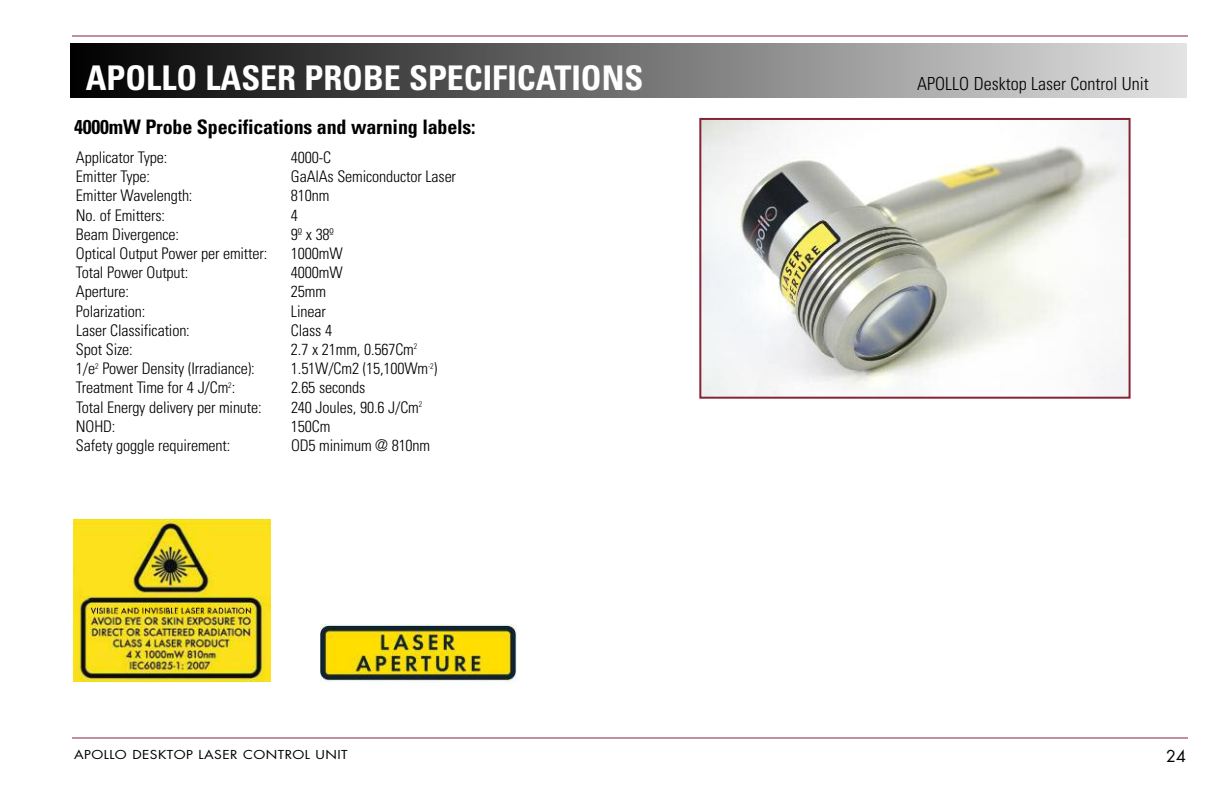
<style>
.page{position:relative;width:1224px;height:792px;background:#fff}
.page>*{position:absolute;margin:0;border:0;box-sizing:border-box;transform-origin:0 0}
.t1{font:700 condensed 34px "Univers";color:#fff}
.t2{font:700 condensed 20px "Univers";letter-spacing:-.01em;color:#000}
.t3{font:300 condensed 18px "Univers";color:#000}
.t4{font:300 condensed 16px "Univers";letter-spacing:-.01em;color:#000}
.t5{font:16px "Futura";color:#000}
.t6{font:12px "Futura";letter-spacing:.03em;color:#000;scale:1.15 1}
</style>
<div class="page">
<hr style="left:72px;top:36px;width:1116px;height:1px;background:#862336">
<hr style="left:72px;top:738px;width:1116px;height:1px;background:#862336">
<div style="left:71px;top:44px;width:1116px;height:54px;background:linear-gradient(to right,#000,#e3e3e3)"></div>
<img style="left:73px;top:519px;width:198px;height:162px">
<img style="left:320px;top:624px;width:197px;height:58px">
<img style="left:702px;top:121px;width:426px;height:275px">
<div style="left:699px;top:118px;width:432px;height:281px;border:2px solid #862336"></div>
<h1 class="t1" style="left:86px;top:57px;width:559px">APOLLO LASER PROBE SPECIFICATIONS</h1>
<p class="t2" style="left:74px;top:114px;width:403px">4000mW Probe Specifications and warning labels:</p>
<p class="t4" style="left:76px;top:148px;width:93px">Applicator Type:</p>
<p class="t4" style="left:291px;top:148px;width:42px">4000-C</p>
<p class="t4" style="left:76px;top:167px;width:75px">Emitter Type:</p>
<p class="t4" style="left:291px;top:167px;width:167px">GaAlAs Semiconductor Laser</p>
<p class="t4" style="left:76px;top:186px;width:118px">Emitter Wavelength:</p>
<p class="t4" style="left:291px;top:186px;width:40px">810nm</p>
<p class="t4" style="left:76px;top:205px;width:91px">No. of Emitters:</p>
<p class="t4" style="left:291px;top:205px;width:9px">4</p>
<p class="t4" style="left:76px;top:225px;width:105px">Beam Divergence:</p>
<p class="t4" style="left:291px;top:225px;width:44px">9º x 38º</p>
<p class="t4" style="left:76px;top:244px;width:193px">Optical Output Power per emitter:</p>
<p class="t4" style="left:291px;top:244px;width:53px">1000mW</p>
<p class="t4" style="left:76px;top:263px;width:114px">Total Power Output:</p>
<p class="t4" style="left:291px;top:263px;width:53px">4000mW</p>
<p class="t4" style="left:76px;top:282px;width:55px">Aperture:</p>
<p class="t4" style="left:291px;top:282px;width:37px">25mm</p>
<p class="t4" style="left:76px;top:301px;width:71px">Polarization:</p>
<p class="t4" style="left:291px;top:301px;width:36px">Linear</p>
<p class="t4" style="left:76px;top:321px;width:115px">Laser Classification:</p>
<p class="t4" style="left:291px;top:321px;width:43px">Class 4</p>
<p class="t4" style="left:76px;top:340px;width:58px">Spot Size:</p>
<p class="t4" style="left:291px;top:340px;width:128px">2.7 x 21mm, 0.567Cm<sup>2</sup></p>
<p class="t4" style="left:76px;top:359px;width:180px">1/e<sup>2</sup> Power Density (Irradiance):</p>
<p class="t4" style="left:291px;top:359px;width:148px">1.51W/Cm2 (15,100Wm<sup>-2</sup>)</p>
<p class="t4" style="left:76px;top:378px;width:161px">Treatment Time for 4 J/Cm<sup>2</sup>:</p>
<p class="t4" style="left:291px;top:378px;width:76px">2.65 seconds</p>
<p class="t4" style="left:76px;top:397px;width:187px">Total Energy delivery per minute:</p>
<p class="t4" style="left:291px;top:397px;width:133px">240 Joules, 90.6 J/Cm<sup>2</sup></p>
<p class="t4" style="left:76px;top:417px;width:41px">NOHD:</p>
<p class="t4" style="left:291px;top:417px;width:41px">150Cm</p>
<p class="t4" style="left:76px;top:436px;width:156px">Safety goggle requirement:</p>
<p class="t4" style="left:291px;top:436px;width:141px">OD5 minimum @ 810nm</p>
<p class="t3" style="left:917px;top:73px;width:233px">APOLLO Desktop Laser Control Unit</p>
<p class="t6" style="left:74px;top:746px;width:239px">APOLLO DESKTOP LASER CONTROL UNIT</p>
<p class="t5" style="left:1166px;top:745px;width:21px">24</p>
</div>
